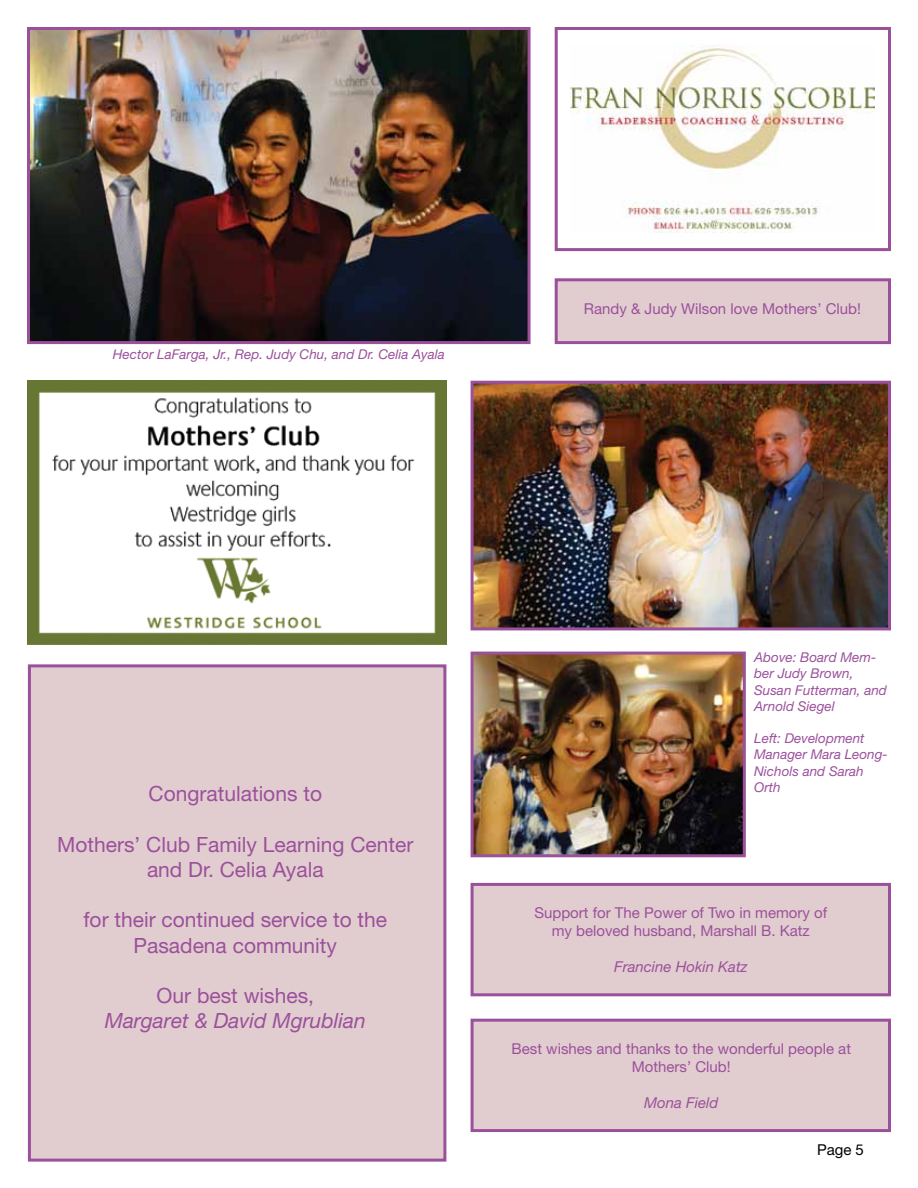
<style>
.page{position:relative;width:918px;height:1188px;background:#fff}
.page>*{position:absolute;margin:0;border:0;box-sizing:border-box;transform-origin:0 0}
.t1{font:21px/25.2px "Helvetica Neue";color:#9b509b;text-align:center}
.t2{font:italic 21px "Helvetica Neue";color:#9b509b}
.t3{font:15px/18px "Helvetica Neue";color:#9b509b;text-align:center}
.t4{font:italic 15px "Helvetica Neue";color:#9b509b}
.t5{font:15px "Helvetica Neue";color:#000}
.t6{font:italic 13.5px/16.2px "Helvetica Neue";color:#9b509b}
</style>
<div class="page">
<img style="left:31px;top:31px;width:496px;height:309px">
<div style="left:27px;top:27px;width:504px;height:317px;border:3px solid #9b509b"></div>
<img style="left:475px;top:385px;width:412px;height:241px">
<div style="left:471px;top:381px;width:420px;height:249px;border:3px solid #9b509b"></div>
<img style="left:571px;top:48px;width:304px;height:184px">
<div style="left:555px;top:27px;width:336px;height:224px;border:3px solid #9b509b"></div>
<div style="left:471px;top:883px;width:420px;height:113px;background:#e1cdcf;border:3px solid #9b509b"></div>
<img style="left:475px;top:656px;width:267px;height:197px">
<div style="left:471px;top:652px;width:275px;height:205px;border:3px solid #9b509b"></div>
<img style="left:28px;top:381px;width:419px;height:264px">
<div style="left:471px;top:1019px;width:420px;height:113px;background:#e1cdcf;border:3px solid #9b509b"></div>
<div style="left:28px;top:664px;width:418px;height:498px;background:#e1cdcf;border:3px solid #9b509b"></div>
<div style="left:555px;top:278px;width:336px;height:66px;background:#e1cdcf;border:3px solid #9b509b"></div>
<p class="t6" style="left:113px;top:346px;width:333px">Hector LaFarga, Jr., Rep. Judy Chu, and Dr. Celia Ayala</p>
<p class="t3" style="left:584px;top:299px;width:279px">Randy &amp; Judy Wilson love Mothers’ Club!</p>
<h1 class="t1" style="left:149px;top:781px;width:175px">Congratulations to</h1>
<h1 class="t1" style="left:57px;top:831px;width:358px">Mothers’ Club Family Learning Center and Dr. Celia Ayala</h1>
<h1 class="t1" style="left:83px;top:907px;width:305px">for their continued service to the<br>Pasadena community</h1>
<h1 class="t1" style="left:157px;top:983px;width:159px">Our best wishes,</h1>
<h1 class="t2" style="left:105px;top:1008px;width:263px">Margaret &amp; David Mgrublian</h1>
<p class="t6" style="left:754px;top:649px;width:134px">Above: Board Mem&shy;ber Judy Brown,<br>Susan Futterman, and<br>Arnold Siegel</p>
<p class="t6" style="left:754px;top:730px;width:135px">Left: Development<br>Manager Mara Leong-<br>Nichols and Sarah<br>Orth</p>
<p class="t3" style="left:534px;top:904px;width:294px">Support for The Power of Two in memory of my beloved husband, Marshall B. Katz</p>
<p class="t4" style="left:614px;top:958px;width:135px">Francine Hokin Katz</p>
<p class="t3" style="left:512px;top:1039px;width:341px">Best wishes and thanks to the wonderful people at<br>Mothers’ Club!</p>
<p class="t4" style="left:644px;top:1094px;width:76px">Mona Field</p>
<p class="t5" style="left:817px;top:1141px;width:48px">Page 5</p>
</div>
